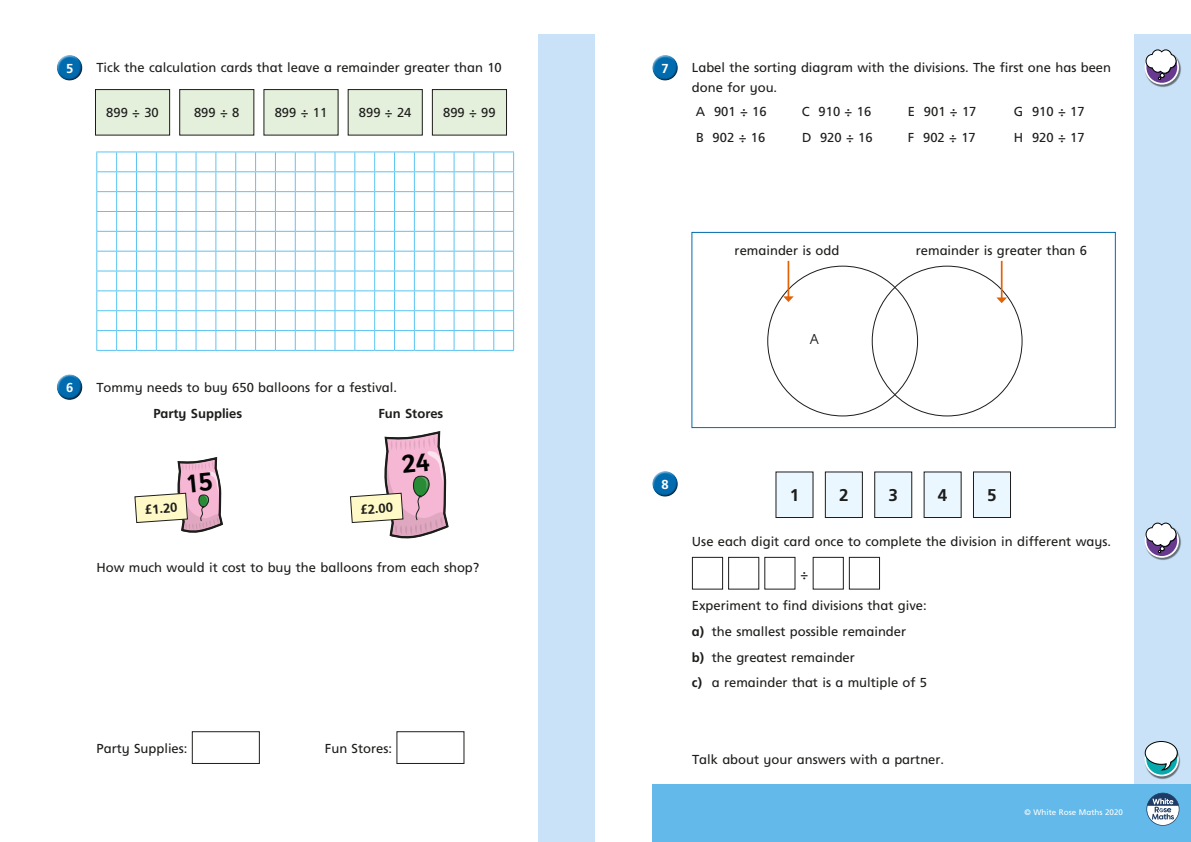
<style>
.page{position:relative;width:1191px;height:842px;background:#fff}
.page>*{position:absolute;margin:0;border:0;box-sizing:border-box;transform-origin:0 0}
.t1{font:700 17px "Frutiger Inf";color:#1d1d1b}
.t2{font:14.3px "Sassoon Infant Std";color:#1d1d1b}
.t3{font:13px/25.7px "Frutiger Inf";color:#1d1d1b}
.t4{font:700 13px "Frutiger Inf";color:#1d1d1b}
.t5{font:700 13px "Frutiger Inf";color:#fff}
.t6{font:8px "Frutiger Inf";color:#fff}
.s1{font-weight:700}
</style>
<div class="page">
<div style="left:539px;top:34px;width:99px;height:808px;background:#c9e2f7"></div>
<div style="left:1134px;top:34px;width:57px;height:808px;background:#c9e2f7"></div>
<div style="left:595px;top:0;width:43px;height:842px;background:#fff"></div>
<div style="left:57px;top:54px;width:26px;height:21px;background:#fff;opacity:.75"></div>
<div style="left:57px;top:59px;width:27px;height:22px;background:#1d1d1b;opacity:.75"></div>
<svg style="left:96px;top:152px;width:418px;height:199px"></svg>
<div style="left:57px;top:374px;width:26px;height:20px;background:#fff;opacity:.75"></div>
<div style="left:57px;top:378px;width:27px;height:23px;background:#1d1d1b;opacity:.75"></div>
<div style="left:192px;top:731px;width:68px;height:33px;border:1px solid #1d1d1b"></div>
<div style="left:396px;top:731px;width:68px;height:33px;border:1px solid #1d1d1b"></div>
<div style="left:652px;top:785px;width:539px;height:57px;background:#63b9e9"></div>
<svg style="left:1146px;top:793px;width:33px;height:33px"></svg>
<div style="left:652px;top:54px;width:26px;height:21px;background:#fff;opacity:.75"></div>
<div style="left:652px;top:59px;width:27px;height:22px;background:#1d1d1b;opacity:.75"></div>
<div style="left:652px;top:471px;width:26px;height:20px;background:#fff;opacity:.75"></div>
<div style="left:652px;top:475px;width:27px;height:23px;background:#1d1d1b;opacity:.75"></div>
<div style="left:692px;top:557px;width:31px;height:33px;border:1px solid #1d1d1b"></div>
<div style="left:728px;top:557px;width:31px;height:33px;border:1px solid #1d1d1b"></div>
<div style="left:812px;top:557px;width:32px;height:33px;border:1px solid #1d1d1b"></div>
<div style="left:849px;top:557px;width:31px;height:33px;border:1px solid #1d1d1b"></div>
<img style="left:1149px;top:57px;width:32px;height:30px">
<svg style="left:1145px;top:51px;width:33px;height:33px"></svg>
<div style="left:1144px;top:50px;width:35px;height:35px;border:2px solid #fff;border-radius:50%"></div>
<svg style="left:1145px;top:50px;width:31px;height:30px"></svg>
<img style="left:1149px;top:530px;width:32px;height:30px">
<svg style="left:1145px;top:524px;width:33px;height:33px"></svg>
<div style="left:1144px;top:523px;width:35px;height:35px;border:2px solid #fff;border-radius:50%"></div>
<svg style="left:1145px;top:523px;width:31px;height:30px"></svg>
<img style="left:1144px;top:751px;width:37px;height:28px">
<svg style="left:1145px;top:743px;width:33px;height:32px"></svg>
<div style="left:1144px;top:742px;width:34px;height:34px;border:2px solid #fff;border-radius:50%"></div>
<svg style="left:1145px;top:741px;width:33px;height:30px"></svg>
<div style="left:95px;top:90px;width:75px;height:45px;background:#e4f0dc"></div>
<div style="left:95px;top:89px;width:75px;height:47px;border:1px solid #1d1d1b"></div>
<div style="left:180px;top:90px;width:74px;height:45px;background:#e4f0dc"></div>
<div style="left:179px;top:89px;width:75px;height:47px;border:1px solid #1d1d1b"></div>
<div style="left:264px;top:90px;width:74px;height:45px;background:#e4f0dc"></div>
<div style="left:263px;top:89px;width:75px;height:47px;border:1px solid #1d1d1b"></div>
<div style="left:348px;top:90px;width:74px;height:45px;background:#e4f0dc"></div>
<div style="left:348px;top:89px;width:75px;height:47px;border:1px solid #1d1d1b"></div>
<div style="left:432px;top:90px;width:74px;height:45px;background:#e4f0dc"></div>
<div style="left:432px;top:89px;width:75px;height:47px;border:1px solid #1d1d1b"></div>
<div style="left:825px;top:472px;width:37px;height:45px;background:#ebf7fe"></div>
<div style="left:825px;top:471px;width:38px;height:47px;border:1px solid #1d1d1b"></div>
<div style="left:874px;top:472px;width:37px;height:45px;background:#ebf7fe"></div>
<div style="left:874px;top:471px;width:38px;height:47px;border:1px solid #1d1d1b"></div>
<div style="left:924px;top:472px;width:37px;height:45px;background:#ebf7fe"></div>
<div style="left:973px;top:472px;width:37px;height:45px;background:#ebf7fe"></div>
<div style="left:973px;top:471px;width:38px;height:47px;border:1px solid #1d1d1b"></div>
<div style="left:776px;top:472px;width:37px;height:45px;background:#ebf7fe"></div>
<div style="left:691px;top:232px;width:424px;height:196px;border:1px solid #006baf"></div>
<hr style="left:787px;top:261px;width:2px;height:37px;background:#e26307">
<svg style="left:783px;top:296px;width:10px;height:6px"></svg>
<hr style="left:1000px;top:261px;width:2px;height:38px;background:#e26307">
<svg style="left:996px;top:297px;width:11px;height:6px"></svg>
<svg style="left:134px;top:457px;width:89px;height:76px"></svg>
<svg style="left:350px;top:432px;width:99px;height:107px"></svg>
<p class="t5" style="left:66px;top:61px;width:9px">5</p>
<p class="t3" style="left:96px;top:55px;width:407px">Tick the calculation cards that leave a remainder greater than 10</p>
<p class="t3" style="left:106px;top:100px;width:54px">899 ÷ 30</p>
<p class="t3" style="left:194px;top:100px;width:47px">899 ÷ 8</p>
<p class="t3" style="left:275px;top:100px;width:54px">899 ÷ 11</p>
<p class="t3" style="left:359px;top:100px;width:54px">899 ÷ 24</p>
<p class="t3" style="left:443px;top:100px;width:54px">899 ÷ 99</p>
<p class="t5" style="left:66px;top:380px;width:9px">6</p>
<p class="t3" style="left:96px;top:374px;width:302px">Tommy needs to buy 650 balloons for a festival.</p>
<p class="t4" style="left:153px;top:405px;width:90px">Party Supplies</p>
<p class="t4" style="left:378px;top:405px;width:67px">Fun Stores</p>
<p class="t4" style="left:144px;top:502px;width:34px;rotate:-4deg">£1.20</p>
<p class="t4" style="left:360px;top:502px;width:34px;rotate:-4deg">£2.00</p>
<p class="t3" style="left:96px;top:554px;width:384px">How much would it cost to buy the balloons from each shop?</p>
<p class="t3" style="left:96px;top:736px;width:93px">Party Supplies:</p>
<p class="t3" style="left:325px;top:736px;width:69px">Fun Stores:</p>
<p class="t5" style="left:661px;top:61px;width:9px">7</p>
<p class="t3" style="left:692px;top:58px;width:421px;line-height:20px">Label the sorting diagram with the divisions. The first one has been done for you.</p>
<p class="t3" style="left:696px;top:99px;width:72px">A 901 ÷ 16</p>
<p class="t3" style="left:802px;top:99px;width:71px">C 910 ÷ 16</p>
<p class="t3" style="left:908px;top:99px;width:70px">E 901 ÷ 17</p>
<p class="t3" style="left:1014px;top:99px;width:72px">G 910 ÷ 17</p>
<p class="t3" style="left:696px;top:124px;width:71px">B 902 ÷ 16</p>
<p class="t3" style="left:802px;top:124px;width:72px">D 920 ÷ 16</p>
<p class="t3" style="left:908px;top:124px;width:69px">F 902 ÷ 17</p>
<p class="t3" style="left:1014px;top:124px;width:72px">H 920 ÷ 17</p>
<p class="t3" style="left:734px;top:237px;width:106px">remainder is odd</p>
<p class="t3" style="left:915px;top:237px;width:173px">remainder is greater than 6</p>
<p class="t2" style="left:810px;top:330px;width:11px">A</p>
<p class="t5" style="left:661px;top:477px;width:9px">8</p>
<h1 class="t1" style="left:789px;top:485px;width:11px">1</h1>
<h1 class="t1" style="left:839px;top:485px;width:11px">2</h1>
<h1 class="t1" style="left:888px;top:485px;width:11px">3</h1>
<h1 class="t1" style="left:938px;top:485px;width:11px">4</h1>
<h1 class="t1" style="left:987px;top:485px;width:11px">5</h1>
<p class="t3" style="left:692px;top:528px;width:421px">Use each digit card once to complete the division in different ways.</p>
<p class="t3" style="left:800px;top:561px;width:9px">÷</p>
<p class="t3" style="left:692px;top:593px;width:237px">Experiment to find divisions that give: <span class="s1">a)</span> the smallest possible remainder<br><span class="s1">b)</span> the greatest remainder<br><span class="s1">c)</span> a remainder that is a multiple of 5</p>
<p class="t3" style="left:692px;top:747px;width:254px">Talk about your answers with a partner.</p>
<p class="t6" style="left:1024px;top:808px;width:100px">© White Rose Maths 2020</p>
</div>
